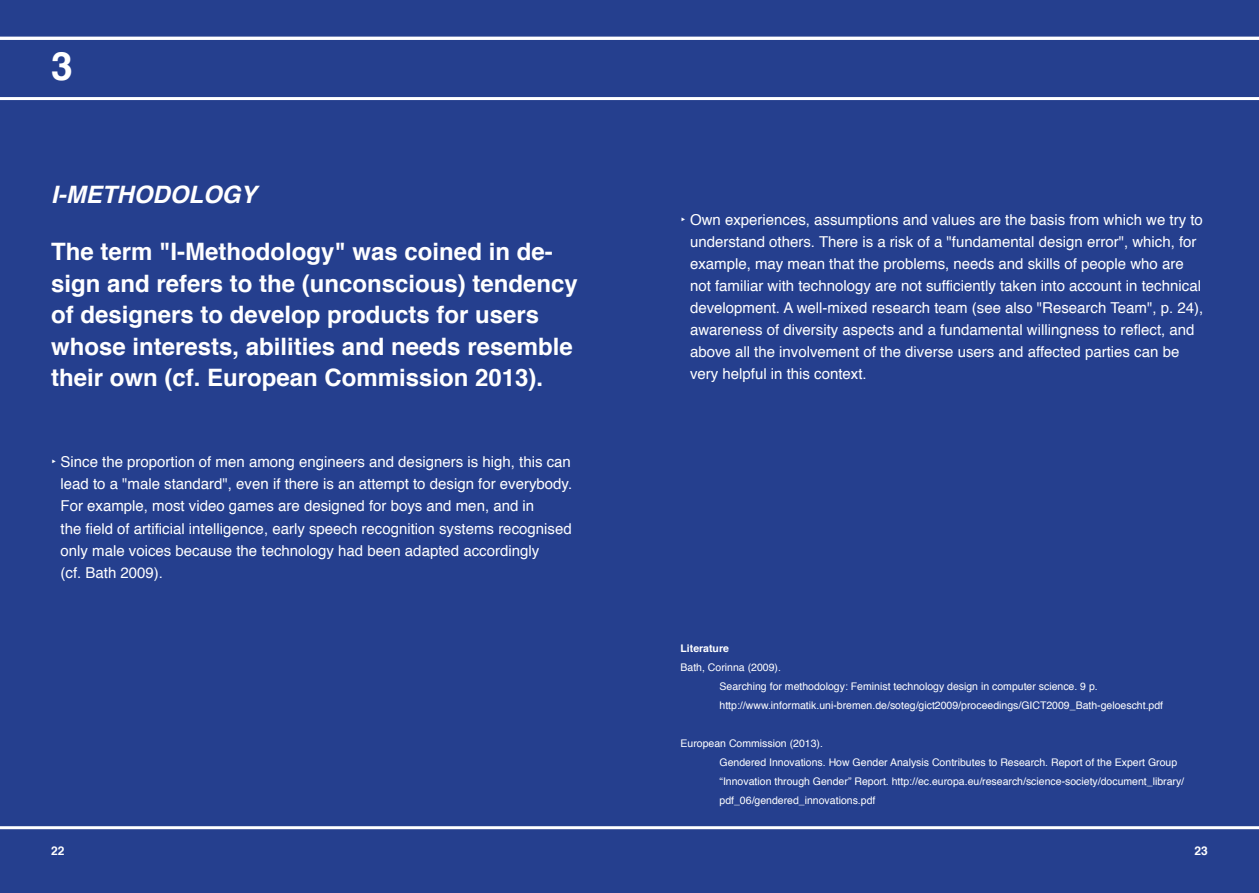
<style>
.page{position:relative;width:1259px;height:893px;background:#253f8e}
.page>*{position:absolute;margin:0;border:0;box-sizing:border-box;transform-origin:0 0}
.t1{font:700 39px "Helvetica";color:#fff}
.t2{font:700 24px/31.5px "Helvetica";color:#fff}
.headline_1_italic{font:italic 700 24px "Helvetica";color:#fff}
.fließtext_NEU{font:15px/22px "Helvetica";color:#fff}
.t3{font:700 12px "Helvetica";color:#fff}
.t4{font:10.5px/19px "Helvetica";color:#fff}
.t5{font:700 10.5px "Helvetica";color:#fff}
</style>
<div class="page">
<hr style="left:0;top:37px;width:1259px;height:3px;background:#fff">
<hr style="left:0;top:97px;width:1259px;height:3px;background:#fff">
<hr style="left:0;top:826px;width:1259px;height:3px;background:#fff">
<p class="t1" style="left:51px;top:35px;width:23px">3</p>
<p class="headline_1_italic" style="left:51px;top:175px;width:207px">I-METHODOLOGY</p>
<p class="t2" style="left:51px;top:236px;width:528px">The term "I-Methodology" was coined in de&shy;sign and refers to the (unconscious) tendency of designers to develop products for users whose interests, abilities and needs resemble their own (cf. European Commission 2013).</p>
<p class="fließtext_NEU" style="left:61px;top:451px;width:513px;text-indent:-9px">‣ Since the proportion of men among engineers and designers is high, this can lead to a "male standard", even if there is an attempt to design for everybody.<br>For example, most video games are designed for boys and men, and in<br>the field of artificial intelligence, early speech recognition systems recognised only male voices because the technology had been adapted accordingly<br>(cf. Bath 2009).</p>
<p class="fließtext_NEU" style="left:690px;top:209px;width:515px;text-indent:-9px">‣ Own experiences, assumptions and values are the basis from which we try to understand others. There is a risk of a "fundamental design error", which, for example, may mean that the problems, needs and skills of people who are not familiar with technology are not sufficiently taken into account in technical development. A well-mixed research team (see also "Research Team", p. 24), awareness of diversity aspects and a fundamental willingness to reflect, and above all the involvement of the diverse users and affected parties can be very helpful in this context.</p>
<p class="t5" style="left:680px;top:639px;width:50px">Literature</p>
<p class="t4" style="left:680px;top:658px;width:102px">Bath, Corinna (2009).</p>
<p class="t4" style="left:719px;top:677px;width:445px">Searching for methodology: Feminist technology design in computer science. 9 p. http://www.informatik.uni-bremen.de/soteg/gict2009/proceedings/GICT2009_Bath-geloescht.pdf</p>
<p class="t4" style="left:680px;top:734px;width:144px">European Commission (2013).</p>
<p class="t4" style="left:719px;top:753px;width:466px">Gendered Innovations. How Gender Analysis Contributes to Research. Report of the Expert Group “Innovation through Gender” Report. http://ec.europa.eu/research/science-society/document_library/ pdf_06/gendered_innovations.pdf</p>
<p class="t3" style="left:51px;top:841px;width:15px">22</p>
<p class="t3" style="left:1194px;top:841px;width:15px">23</p>
</div>
